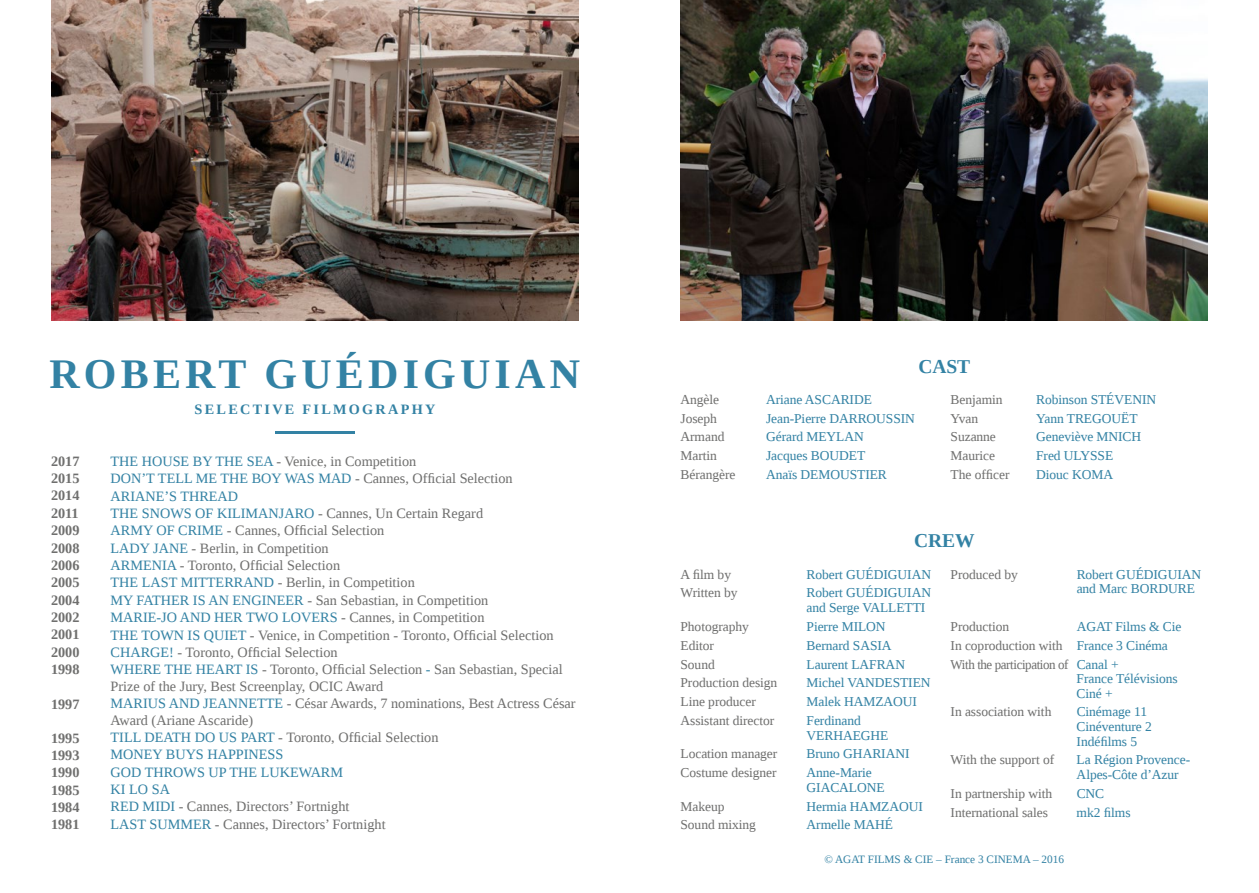
<style>
.page{position:relative;width:1259px;height:893px;background:#fff}
.page>*{position:absolute;margin:0;border:0;box-sizing:border-box;transform-origin:0 0}
.t1{font:700 42px "Liberation Serif";letter-spacing:.1em;color:#3382a4}
.t2{font:700 19.5px "Liberation Serif";letter-spacing:-.005em;color:#3382a4}
.t3{font:14.25px/17.2px "Liberation Serif";color:#6f6f6e}
.t4{font:700 14.25px/17.4px "Liberation Serif";color:#6f6f6e;text-align:justify}
.t5{font:700 14.25px "Liberation Serif";letter-spacing:.16em;color:#3382a4}
.t6{font:13.5px/14.5px "Liberation Serif";letter-spacing:-.005em;color:#3382a4}
.t7{font:13.5px/18.9px "Liberation Serif";letter-spacing:-.005em;color:#6f6f6e}
.t8{font:11.25px "Liberation Serif";color:#3382a4}
.s1{color:#3382a4}
</style>
<div class="page">
<hr style="left:275px;top:431px;width:79px;height:3px;background:#3382a4">
<img style="left:51px;top:0;width:527px;height:320px">
<img style="left:680px;top:0;width:528px;height:320px">
<h1 class="t1" style="left:49px;top:345px;width:532px">ROBERT GUÉDIGUIAN</h1>
<p class="t5" style="left:195px;top:400px;width:242px">SELECTIVE FILMOGRAPHY</p>
<p class="t4" style="left:51px;top:452px;width:30px">2017<br>2015<br>2014<br>2011<br>2009<br>2008<br>2006<br>2005<br>2004<br>2002<br>2001<br>2000<br>1998</p>
<p class="t4" style="left:51px;top:695px;width:30px">1997</p>
<p class="t4" style="left:51px;top:729px;width:30px">1995<br>1993<br>1990<br>1985<br>1984<br>1981</p>
<p class="t3" style="left:111px;top:452px;width:466px"><span class="s1">THE HOUSE BY THE SEA</span> - Venice, in Competition<br><span class="s1">DON’T TELL ME THE BOY WAS MAD</span> - Cannes, Official Selection <span class="s1">ARIANE’S THREAD<br>THE SNOWS OF KILIMANJARO</span> - Cannes, Un Certain Regard<br><span class="s1">ARMY OF CRIME</span> - Cannes, Official Selection<br><span class="s1">LADY JANE</span> - Berlin, in Competition<br><span class="s1">ARMENIA</span> - Toronto, Official Selection<br><span class="s1">THE LAST MITTERRAND</span> - Berlin, in Competition<br><span class="s1">MY FATHER IS AN ENGINEER</span> - San Sebastian, in Competition<br><span class="s1">MARIE-JO AND HER TWO LOVERS</span> - Cannes, in Competition<br><span class="s1">THE TOWN IS QUIET</span> - Venice, in Competition - Toronto, Official Selection <span class="s1">CHARGE!</span> - Toronto, Official Selection<br><span class="s1">WHERE THE HEART IS</span> - Toronto, Official Selection <span class="s1">-</span> San Sebastian, Special Prize of the Jury, Best Screenplay, OCIC Award<br><span class="s1">MARIUS AND JEANNETTE</span> - César Awards, 7 nominations, Best Actress César Award (Ariane Ascaride)<br><span class="s1">TILL DEATH DO US PART</span> - Toronto, Official Selection<br><span class="s1">MONEY BUYS HAPPINESS<br>GOD THROWS UP THE LUKEWARM<br>KI LO SA<br>RED MIDI</span> - Cannes, Directors’ Fortnight<br><span class="s1">LAST SUMMER</span> - Cannes, Directors’ Fortnight</p>
<h2 class="t2" style="left:918px;top:353px;width:53px">CAST</h2>
<p class="t7" style="left:680px;top:390px;width:40px">Angèle</p>
<p class="t6" style="left:766px;top:392px;width:107px">Ariane ASCARIDE</p>
<p class="t7" style="left:680px;top:409px;width:38px">Joseph</p>
<p class="t6" style="left:766px;top:411px;width:150px">Jean-Pierre DARROUSSIN</p>
<p class="t7" style="left:680px;top:427px;width:45px">Armand</p>
<p class="t6" style="left:766px;top:430px;width:99px">Gérard MEYLAN</p>
<p class="t7" style="left:680px;top:446px;width:38px">Martin</p>
<p class="t6" style="left:766px;top:448px;width:101px">Jacques BOUDET</p>
<p class="t7" style="left:680px;top:465px;width:56px">Bérangère</p>
<p class="t6" style="left:766px;top:467px;width:122px">Anaïs DEMOUSTIER</p>
<p class="t7" style="left:950px;top:390px;width:54px">Benjamin</p>
<p class="t6" style="left:1036px;top:392px;width:122px">Robinson STÉVENIN</p>
<p class="t7" style="left:950px;top:409px;width:29px">Yvan</p>
<p class="t6" style="left:1036px;top:411px;width:103px">Yann TREGOUËT</p>
<p class="t7" style="left:950px;top:427px;width:47px">Suzanne</p>
<p class="t6" style="left:1036px;top:430px;width:107px">Geneviève MNICH</p>
<p class="t7" style="left:950px;top:446px;width:46px">Maurice</p>
<p class="t6" style="left:1036px;top:448px;width:79px">Fred ULYSSE</p>
<p class="t7" style="left:950px;top:465px;width:60px">The officer</p>
<p class="t6" style="left:1036px;top:467px;width:79px">Diouc KOMA</p>
<h2 class="t2" style="left:914px;top:528px;width:62px">CREW</h2>
<p class="t7" style="left:950px;top:565px;width:69px">Produced by</p>
<p class="t6" style="left:1076px;top:567px;width:126px">Robert GUÉDIGUIAN and Marc BORDURE</p>
<p class="t7" style="left:950px;top:617px;width:60px">Production</p>
<p class="t7" style="left:680px;top:565px;width:52px">A film by</p>
<p class="t6" style="left:806px;top:567px;width:126px">Robert GUÉDIGUIAN</p>
<p class="t7" style="left:680px;top:583px;width:58px">Written by</p>
<p class="t6" style="left:806px;top:586px;width:126px">Robert GUÉDIGUIAN and Serge VALLETTI</p>
<p class="t7" style="left:680px;top:617px;width:70px">Photography</p>
<p class="t6" style="left:806px;top:619px;width:81px">Pierre MILON</p>
<p class="t7" style="left:680px;top:636px;width:35px">Editor</p>
<p class="t6" style="left:806px;top:638px;width:87px">Bernard SASIA</p>
<p class="t7" style="left:680px;top:654px;width:36px">Sound</p>
<p class="t6" style="left:806px;top:657px;width:100px">Laurent LAFRAN</p>
<p class="t7" style="left:680px;top:673px;width:98px">Production design</p>
<p class="t6" style="left:806px;top:675px;width:126px">Michel VANDESTIEN</p>
<p class="t7" style="left:680px;top:692px;width:77px">Line producer</p>
<p class="t6" style="left:806px;top:694px;width:112px">Malek HAMZAOUI</p>
<p class="t7" style="left:680px;top:711px;width:95px">Assistant director</p>
<p class="t6" style="left:806px;top:713px;width:83px">Ferdinand<br>VERHAEGHE</p>
<p class="t7" style="left:680px;top:744px;width:98px">Location manager</p>
<p class="t6" style="left:806px;top:746px;width:104px">Bruno GHARIANI</p>
<p class="t7" style="left:680px;top:763px;width:98px">Costume designer</p>
<p class="t6" style="left:806px;top:765px;width:80px">Anne-Marie<br>GIACALONE</p>
<p class="t7" style="left:680px;top:796px;width:45px">Makeup</p>
<p class="t6" style="left:806px;top:799px;width:118px">Hermia HAMZAOUI</p>
<p class="t7" style="left:680px;top:815px;width:77px">Sound mixing</p>
<p class="t6" style="left:806px;top:817px;width:88px">Armelle MAHÉ</p>
<p class="t7" style="left:950px;top:617px;width:232px;text-indent:126px"><span class="s1">AGAT Films &amp; Cie<br></span>In coproduction with <span class="s1">France 3 Cinéma<br></span>With the participation of <span class="s1">Canal +</span></p>
<p class="t6" style="left:1076px;top:671px;width:102px">France Télévisions<br>Ciné +</p>
<p class="t7" style="left:950px;top:702px;width:102px">In association with</p>
<p class="t6" style="left:1076px;top:705px;width:77px">Cinémage 11<br>Cinéventure 2<br>Indéfilms 5</p>
<p class="t7" style="left:950px;top:750px;width:105px">With the support of</p>
<p class="t6" style="left:1076px;top:753px;width:115px">La Région Provence-<br>Alpes-Côte d’Azur</p>
<p class="t7" style="left:950px;top:784px;width:103px">In partnership with</p>
<p class="t6" style="left:1076px;top:786px;width:29px">CNC</p>
<p class="t7" style="left:950px;top:803px;width:99px">International sales</p>
<p class="t6" style="left:1076px;top:805px;width:55px">mk2 films</p>
<p class="t8" style="left:824px;top:851px;width:241px">© AGAT FILMS &amp; CIE – France 3 CINEMA – 2016</p>
</div>
